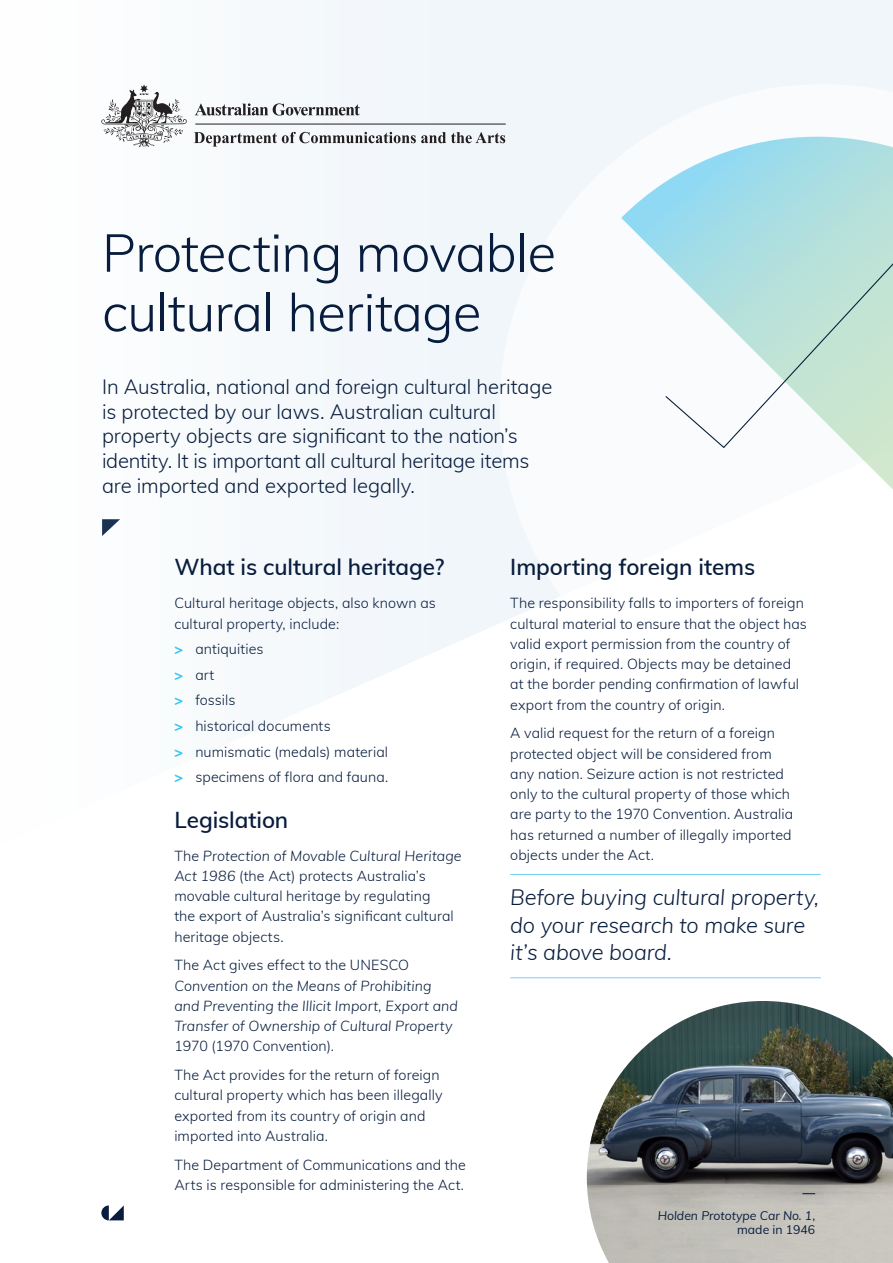
<style>
.page{position:relative;width:893px;height:1263px;background:#fff}
.page>*{position:absolute;margin:0;border:0;box-sizing:border-box;transform-origin:0 0}
.t1{font:300 52.65px/59.6px "Muli";letter-spacing:-.015em;color:#081d3d}
.t2{font:600 22.5px "Muli";letter-spacing:-.005em;color:#081d3d}
.t3{font:italic 300 21.75px/27.8px "Muli";letter-spacing:-.005em;color:#081d3d}
.t4{font:300 20.25px/24.8px "Muli";letter-spacing:-.01em;color:#081d3d}
.t5{font:300 14.25px/20.2px "Muli";letter-spacing:.005em;color:#081d3d}
.t6{font:italic 300 14.25px/20.2px "Muli";letter-spacing:.005em;color:#081d3d}
.t7{font:italic 12.3px/14.7px "Muli";color:#081d3d;text-align:right}
.s1{font-family:"Trade Gothic LT Std Bd 2";font-weight:400;color:#30c5f3}
.s2{font-style:italic}
.s3{font-style:normal}
</style>
<div class="page">
<div style="left:139px;top:0;width:754px;height:708px;background:#f4f8fb"></div>
<svg style="left:500px;top:84px;width:393px;height:624px"></svg>
<svg style="left:621px;top:137px;width:272px;height:473px"></svg>
<svg style="left:664px;top:63px;width:229px;height:386px"></svg>
<svg style="left:195px;top:103px;width:165px;height:13px"></svg>
<svg style="left:101px;top:84px;width:86px;height:63px"></svg>
<hr style="left:195px;top:124px;width:311px;height:1px;background:#231f20">
<svg style="left:194px;top:132px;width:311px;height:15px"></svg>
<svg style="left:101px;top:1205px;width:23px;height:15px"></svg>
<svg style="left:102px;top:519px;width:18px;height:17px"></svg>
<hr style="left:510px;top:874px;width:311px;height:1px;background:#75d1f6">
<hr style="left:510px;top:977px;width:311px;height:1px;background:#75d1f6">
<img style="left:587px;top:1001px;width:306px;height:262px">
<svg style="left:802px;top:1193px;width:13px;height:1px"></svg>
<h1 class="t1" style="left:102px;top:221px;width:455px">Protecting movable cultural heritage</h1>
<p class="t4" style="left:102px;top:373px;width:452px">In Australia, national and foreign cultural heritage is protected by our laws. Australian cultural property objects are significant to the nation’s identity. It is important all cultural heritage items are imported and exported legally.</p>
<h2 class="t2" style="left:174px;top:551px;width:271px">What is cultural heritage?</h2>
<p class="t5" style="left:174px;top:592px;width:263px">Cultural heritage objects, also known as cultural property, include:</p>
<p class="t5" style="left:174px;top:636px;width:215px;line-height:25.5px"><span class="s1">&gt;</span> antiquities<br><span class="s1">&gt;</span> art<br><span class="s1">&gt;</span> fossils<br><span class="s1">&gt;</span> historical documents<br><span class="s1">&gt;</span> numismatic (medals) material <span class="s1">&gt;</span> specimens of flora and fauna.</p>
<h2 class="t2" style="left:174px;top:803px;width:115px">Legislation</h2>
<p class="t5" style="left:174px;top:845px;width:289px">The <span class="s2">Protection of Movable Cultural Heritage Act 1986</span> (the Act) protects Australia’s movable cultural heritage by regulating<br>the export of Australia’s significant cultural heritage objects.</p>
<p class="t5" style="left:174px;top:954px;width:236px">The Act gives effect to the UNESCO</p>
<p class="t6" style="left:174px;top:975px;width:285px">Convention on the Means of Prohibiting and Preventing the Illicit Import, Export and<br>Transfer of Ownership of Cultural Property</p>
<p class="t5" style="left:174px;top:1031px;width:267px;line-height:28.8px">1970 (1970 Convention).<br>The Act provides for the return of foreign</p>
<p class="t5" style="left:174px;top:1084px;width:270px">cultural property which has been illegally exported from its country of origin and imported into Australia.</p>
<p class="t5" style="left:174px;top:1154px;width:293px">The Department of Communications and the<br>Arts is responsible for administering the Act.</p>
<h2 class="t2" style="left:510px;top:551px;width:246px">Importing foreign items</h2>
<p class="t5" style="left:510px;top:592px;width:298px">The responsibility falls to importers of foreign cultural material to ensure that the object has valid export permission from the country of origin, if required. Objects may be detained at the border pending confirmation of lawful export from the country of origin.</p>
<p class="t5" style="left:510px;top:722px;width:284px">A valid request for the return of a foreign protected object will be considered from any nation. Seizure action is not restricted only to the cultural property of those which are party to the 1970 Convention. Australia has returned a number of illegally imported objects under the Act.</p>
<h3 class="t3" style="left:510px;top:882px;width:310px">Before buying cultural property, do your research to make sure it’s above board.</h3>
<p class="t7" style="left:658px;top:1207px;width:159px">Holden Prototype Car No. 1<span class="s3">, made in 1946</span></p>
</div>
